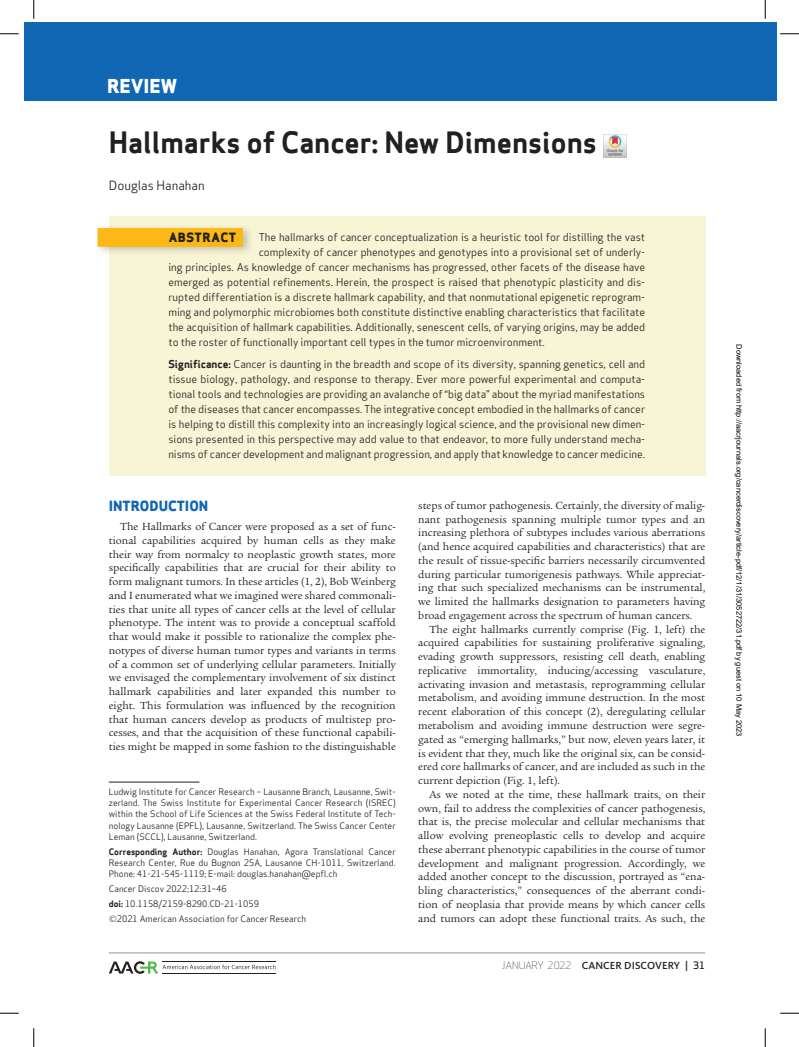
<style>
.page{position:relative;width:799px;height:1047px;background:#fff}
.page>*{position:absolute;margin:0;border:0;box-sizing:border-box;transform-origin:0 0}
.t1{font:700 28.75px "Apex Sans";color:#231f20}
.t2{font:800 18.75px "Apex Sans";color:#fff}
.t3{font:800 13.75px "Apex Sans";color:#1167b3}
.t4{font:12.5px "Apex Sans";color:#231f20}
.t5{font:800 12.5px "Apex Sans";letter-spacing:.05em;color:#231f20}
.t6{font:11.25px/13.8px "Legacy Serif Std";color:#231f20;text-align:justify}
.t7{font:10.62px/15px "Apex Sans";letter-spacing:-.005em;color:#231f20;text-align:justify}
.t8{font:500 10.62px "Kievit OT";letter-spacing:.01em;color:#231f20}
.t9{font:8.75px/11.2px "Apex Sans";color:#231f20;text-align:justify}
.t10{font:7.5px "Arial";color:#000}
.s1{font-weight:700}
.s2{font-weight:300;font-size:12.5px}
.s3{font-family:"Apex Sans";font-weight:300;font-size:10px}
.s4{font-family:"Apex Sans";font-size:10px}
</style>
<div class="page">
<div style="left:24px;top:22px;width:752px;height:79px;background:#1167b3"></div>
<hr style="left:109px;top:952px;width:596px;height:1px;background:#939598">
<svg style="left:109px;top:961px;width:166px;height:12px"></svg>
<hr style="left:162px;top:961px;width:114px;height:1px;background:#231f20">
<hr style="left:162px;top:973px;width:114px;height:1px;background:#231f20">
<img style="left:603px;top:135px;width:23px;height:23px">
<div style="left:109px;top:216px;width:596px;height:260px;background:#f7f5d5"></div>
<div style="left:94px;top:223px;width:160px;height:33px;background:#231f20;opacity:.25"></div>
<div style="left:98px;top:228px;width:145px;height:19px;background:#fcb814"></div>
<hr style="left:109px;top:781px;width:90px;height:1px;background:#231f20">
<svg style="left:764px;top:0;width:1px;height:19px"></svg>
<svg style="left:764px;top:1028px;width:1px;height:18px"></svg>
<svg style="left:0;top:33px;width:19px;height:1px"></svg>
<svg style="left:780px;top:33px;width:19px;height:1px"></svg>
<svg style="left:0;top:1012px;width:19px;height:1px"></svg>
<svg style="left:780px;top:1012px;width:19px;height:1px"></svg>
<svg style="left:33px;top:0;width:1px;height:19px"></svg>
<svg style="left:33px;top:1028px;width:1px;height:18px"></svg>
<svg style="left:765px;top:0;width:1px;height:19px"></svg>
<svg style="left:765px;top:1028px;width:1px;height:18px"></svg>
<h2 class="t2" style="left:107px;top:74px;width:71px">REVIEW</h2>
<h1 class="t1" style="left:109px;top:124px;width:490px">Hallmarks of Cancer: New Dimensions</h1>
<p class="t4" style="left:109px;top:176px;width:97px">Douglas Hanahan</p>
<p class="t5" style="left:169px;top:229px;width:69px">ABSTRACT</p>
<p class="t7" style="left:259px;top:228px;width:388px">The hallmarks of cancer conceptualization is a heuristic tool for distilling the vast</p>
<p class="t7" style="left:259px;top:243px;width:388px">complexity of cancer phenotypes and genotypes into a provisional set of underly-</p>
<p class="t7" style="left:168px;top:258px;width:478px">ing principles. As knowledge of cancer mechanisms has progressed, other facets of the disease have</p>
<p class="t7" style="left:168px;top:273px;width:478px">emerged as potential refinements. Herein, the prospect is raised that phenotypic plasticity and dis-</p>
<p class="t7" style="left:168px;top:288px;width:478px">rupted differentiation is a discrete hallmark capability, and that nonmutational epigenetic reprogram-</p>
<p class="t7" style="left:168px;top:303px;width:478px">ming and polymorphic microbiomes both constitute distinctive enabling characteristics that facilitate</p>
<p class="t7" style="left:168px;top:318px;width:478px">the acquisition of hallmark capabilities. Additionally, senescent cells, of varying origins, may be added</p>
<p class="t7" style="left:168px;top:333px;width:378px">to the roster of functionally important cell types in the tumor microenvironment.</p>
<p class="t7" style="left:168px;top:355px;width:478px"><span class="s1">Significance:</span> Cancer is daunting in the breadth and scope of its diversity, spanning genetics, cell and tissue biology, pathology, and response to therapy. Ever more powerful experimental and computa&shy;tional tools and technologies are providing an avalanche of “big data” about the myriad manifestations of the diseases that cancer encompasses. The integrative concept embodied in the hallmarks of cancer is helping to distill this complexity into an increasingly logical science, and the provisional new dimen&shy;sions presented in this perspective may add value to that endeavor, to more fully understand mecha&shy;nisms of cancer development and malignant progression, and apply that knowledge to cancer medicine.</p>
<p class="t3" style="left:109px;top:497px;width:101px">INTRODUCTION</p>
<p class="t6" style="left:109px;top:519px;width:288px;text-indent:11px">The Hallmarks of Cancer were proposed as a set of func&shy;tional capabilities acquired by human cells as they make their way from normalcy to neoplastic growth states, more specifically capabilities that are crucial for their ability to form malignant tumors. In these articles (1, 2), Bob Weinberg and I enumerated what we imagined were shared commonali&shy;ties that unite all types of cancer cells at the level of cellular phenotype. The intent was to provide a conceptual scaffold that would make it possible to rationalize the complex phe&shy;notypes of diverse human tumor types and variants in terms of a common set of underlying cellular parameters. Initially we envisaged the complementary involvement of six distinct hallmark capabilities and later expanded this number to eight. This formulation was influenced by the recognition that human cancers develop as products of multistep pro&shy;cesses, and that the acquisition of these functional capabili&shy;ties might be mapped in some fashion to the distinguishable</p>
<p class="t9" style="left:109px;top:785px;width:288px">Ludwig Institute for Cancer Research – Lausanne Branch, Lausanne, Swit&shy;zerland. The Swiss Institute for Experimental Cancer Research (ISREC) within the School of Life Sciences at the Swiss Federal Institute of Tech&shy;nology Lausanne (EPFL), Lausanne, Switzerland. The Swiss Cancer Center Leman (SCCL), Lausanne, Switzerland.</p>
<p class="t9" style="left:109px;top:845px;width:288px"><span class="s1">Corresponding Author:</span> Douglas Hanahan, Agora Translational Cancer Research Center, Rue du Bugnon 25A, Lausanne CH-1011, Switzerland.<br>Phone: 41-21-545-1119; E-mail: douglas.hanahan@epfl.ch</p>
<p class="t9" style="left:109px;top:880px;width:199px;line-height:15px;text-align:left">Cancer Discov 2022;12:31–46<br><span class="s1">doi:</span> 10.1158/2159-8290.CD-21-1059<br><span class="s2">©</span>2021 American Association for Cancer Research</p>
<p class="t6" style="left:418px;top:498px;width:288px">steps of tumor pathogenesis. Certainly, the diversity of malig&shy;nant pathogenesis spanning multiple tumor types and an increasing plethora of subtypes includes various aberrations (and hence acquired capabilities and characteristics) that are the result of tissue-specific barriers necessarily circumvented during particular tumorigenesis pathways. While appreciat&shy;ing that such specialized mechanisms can be instrumental, we limited the hallmarks designation to parameters having broad engagement across the spectrum of human cancers.</p>
<p class="t6" style="left:418px;top:622px;width:288px;text-indent:11px">The eight hallmarks currently comprise (Fig. 1, left) the acquired capabilities for sustaining proliferative signaling, evading growth suppressors, resisting cell death, enabling replicative immortality, inducing/accessing vasculature, activating invasion and metastasis, reprogramming cellular metabolism, and avoiding immune destruction. In the most recent elaboration of this concept (2), deregulating cellular metabolism and avoiding immune destruction were segre&shy;gated as “emerging hallmarks,” but now, eleven years later, it is evident that they, much like the original six, can be consid&shy;ered core hallmarks of cancer, and are included as such in the current depiction (Fig. 1, left).</p>
<p class="t6" style="left:418px;top:787px;width:288px;text-indent:11px">As we noted at the time, these hallmark traits, on their own, fail to address the complexities of cancer pathogenesis, that is, the precise molecular and cellular mechanisms that allow evolving preneoplastic cells to develop and acquire these aberrant phenotypic capabilities in the course of tumor development and malignant progression. Accordingly, we added another concept to the discussion, portrayed as “ena&shy;bling characteristics,” consequences of the aberrant condi&shy;tion of neoplasia that provide means by which cancer cells and tumors can adopt these functional traits. As such, the</p>
<p class="t8" style="left:502px;top:958px;width:205px"><span class="s3">JANUARY 2022</span> CANCER DISCOVERY <span class="s4">| 31</span></p>
<p class="t10" style="left:742px;top:344px;width:394px;rotate:90deg">Downloaded from http://aacrjournals.org/cancerdiscovery/article-pdf/12/1/31/3052722/31.pdf by guest on 10 May 2023</p>
</div>
